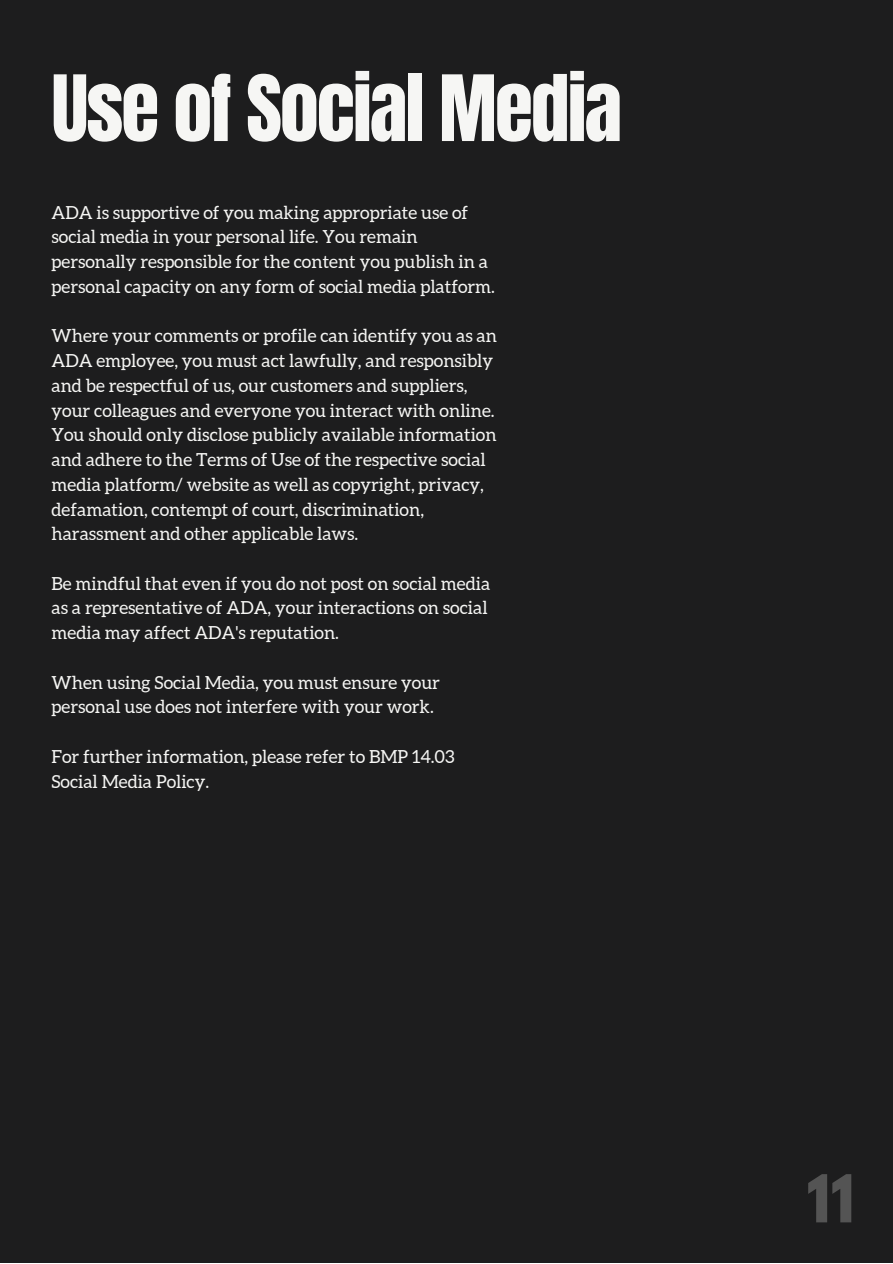
<style>
.page{position:relative;width:893px;height:1264px;background:#fff}
.page>*{position:absolute;margin:0;border:0;box-sizing:border-box;transform-origin:0 0}
.t1{font:77.55px "Anton";letter-spacing:-.025em;color:#f6f6f4}
.t2{font:700 58.5px "League Spartan";color:#545454}
.t3{font:18px/24.8px "Aleo";color:#f6f6f4}
</style>
<div class="page">
<div style="left:0;top:0;width:892px;height:1262px;background:#1d1d1e"></div>
<h1 class="t1" style="left:51px;top:53px;width:572px">Use of Social Media</h1>
<p class="t3" style="left:51px;top:200px;width:445px">ADA is supportive of you making appropriate use of social media in your personal life. You remain personally responsible for the content you publish in a personal capacity on any form of social media platform.</p>
<p class="t3" style="left:51px;top:323px;width:447px">Where your comments or profile can identify you as an ADA employee, you must act lawfully, and responsibly and be respectful of us, our customers and suppliers, your colleagues and everyone you interact with online.<br>You should only disclose publicly available information and adhere to the Terms of Use of the respective social media platform/ website as well as copyright, privacy, defamation, contempt of court, discrimination, harassment and other applicable laws.</p>
<p class="t3" style="left:51px;top:571px;width:440px">Be mindful that even if you do not post on social media as a representative of ADA, your interactions on social media may affect ADA's reputation.</p>
<p class="t3" style="left:51px;top:670px;width:390px">When using Social Media, you must ensure your personal use does not interfere with your work.</p>
<p class="t3" style="left:51px;top:744px;width:404px">For further information, please refer to BMP 14.03<br>Social Media Policy.</p>
<h2 class="t2" style="left:806px;top:1169px;width:50px">11</h2>
</div>
